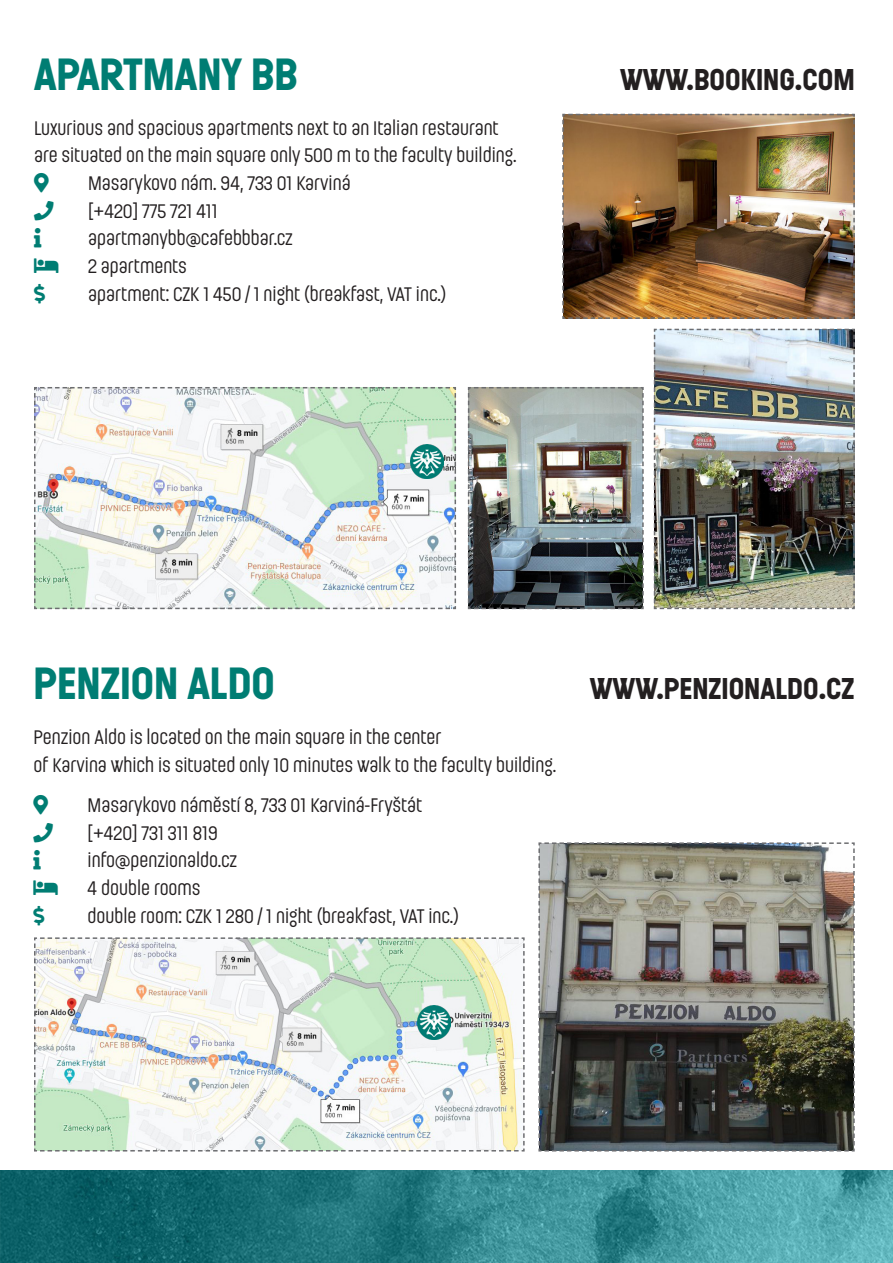
<style>
.page{position:relative;width:893px;height:1263px;background:#fff}
.page>*{position:absolute;margin:0;border:0;box-sizing:border-box;transform-origin:0 0}
.nadpis{font:700 45px "Ladislav";color:#007d73}
.nadpis-2{font:700 30px "Ladislav";color:#231f20}
.odstavec{font:19.5px "Ladislav";color:#231f20}
.odstavec-2{font:19.5px "Font Awesome 5 Free Solid";color:#007d73}
</style>
<div class="page">
<img style="left:0;top:1170px;width:893px;height:93px">
<img style="left:653px;top:328px;width:202px;height:282px">
<svg style="left:34px;top:387px;width:422px;height:223px"></svg>
<img style="left:562px;top:113px;width:293px;height:206px">
<img style="left:467px;top:387px;width:177px;height:223px">
<img style="left:538px;top:842px;width:317px;height:310px">
<svg style="left:34px;top:937px;width:491px;height:215px"></svg>
<img style="left:417px;top:1006px;width:34px;height:33px">
<img style="left:410px;top:444px;width:34px;height:34px">
<p class="nadpis" style="left:34px;top:46px;width:265px">APARTMANY BB</p>
<p class="nadpis-2" style="left:620px;top:61px;width:236px">WWW.BOOKING.COM</p>
<p class="odstavec" style="left:34px;top:116px;width:466px">Luxurious and spacious apartments next to an Italian restaurant</p>
<p class="odstavec" style="left:34px;top:143px;width:484px">are situated on the main square only 500 m to the faculty building.</p>
<p class="odstavec" style="left:88px;top:171px;width:264px">Masarykovo nám. 94, 733 01 Karviná</p>
<p class="odstavec" style="left:88px;top:199px;width:131px">[+420] 775 721 411</p>
<p class="odstavec" style="left:88px;top:226px;width:206px">apartmanybb@cafebbbar.cz</p>
<p class="odstavec" style="left:88px;top:254px;width:100px">2 apartments</p>
<p class="odstavec-2" style="left:34px;top:283px;width:13px">□●●▲■</p>
<p class="odstavec" style="left:88px;top:282px;width:360px">apartment: CZK 1 450 / 1 night (breakfast, VAT inc.)</p>
<p class="nadpis" style="left:34px;top:656px;width:243px">PENZION ALDO</p>
<p class="nadpis-2" style="left:590px;top:670px;width:266px">WWW.PENZIONALDO.CZ</p>
<p class="odstavec" style="left:34px;top:725px;width:409px">Penzion Aldo is located on the main square in the center</p>
<p class="odstavec" style="left:34px;top:753px;width:524px">of Karvina which is situated only 10 minutes walk to the faculty building.</p>
<p class="odstavec" style="left:88px;top:793px;width:336px">Masarykovo náměstí 8, 733 01 Karviná-Fryštát</p>
<p class="odstavec" style="left:88px;top:821px;width:132px">[+420] 731 311 819</p>
<p class="odstavec" style="left:88px;top:848px;width:151px">info@penzionaldo.cz</p>
<p class="odstavec" style="left:88px;top:876px;width:114px">4 double rooms</p>
<p class="odstavec-2" style="left:34px;top:906px;width:13px">□●●▲■</p>
<p class="odstavec" style="left:88px;top:904px;width:373px">double room: CZK 1 280 / 1 night (breakfast, VAT inc.)</p>
</div>
